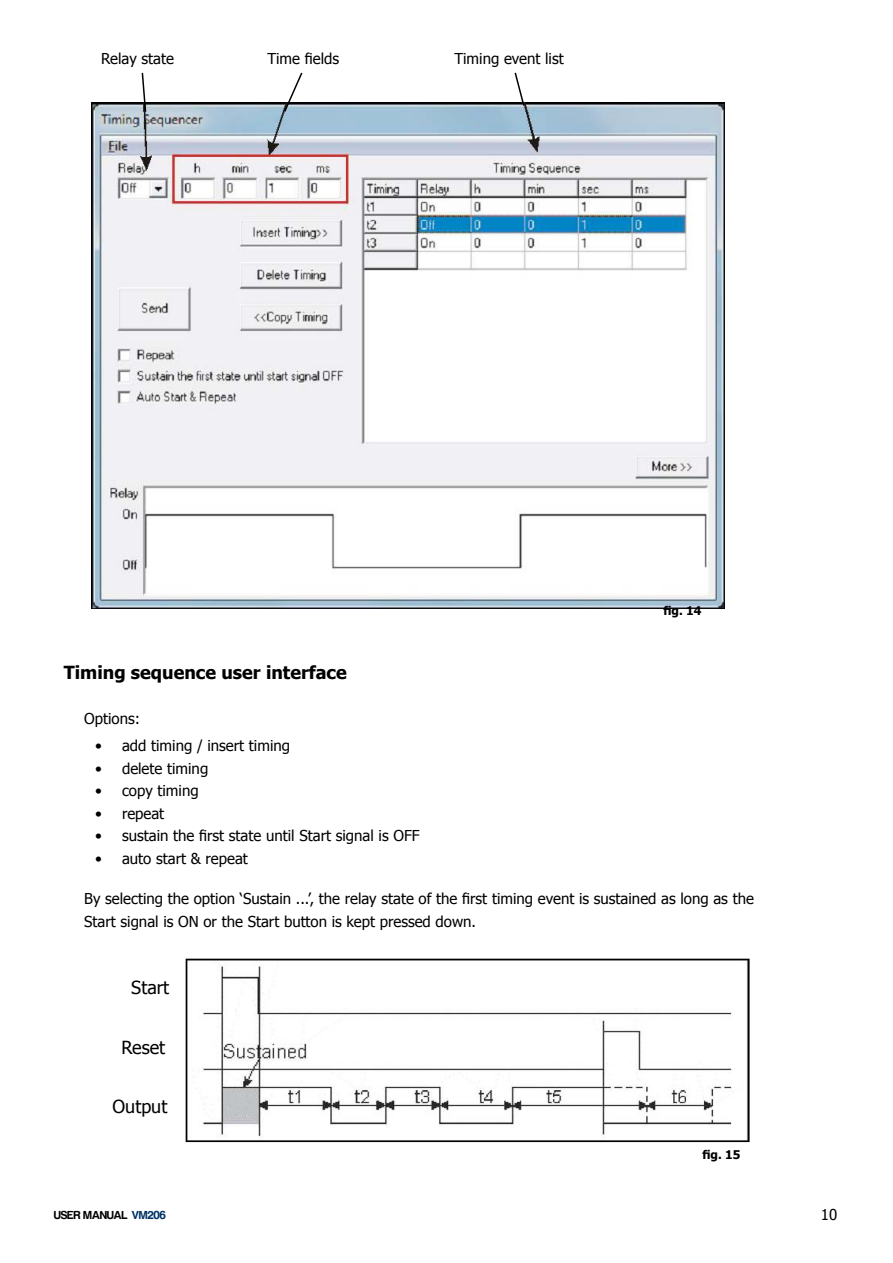
<style>
.page{position:relative;width:893px;height:1263px;background:#fff}
.page>*{position:absolute;margin:0;border:0;box-sizing:border-box;transform-origin:0 0}
.t1{font:700 18px "Tahoma";color:#000}
.t2{font:18px "Tahoma";color:#000}
.t3{font:15px/22.5px "Tahoma";color:#000}
.t4{font:12px "Harabara";color:#000}
.t5{font:700 12px "Tahoma";color:#000}
.s1{color:#036}
</style>
<div class="page">
<img style="left:91px;top:102px;width:633px;height:506px">
<img style="left:202px;top:962px;width:545px;height:175px">
<div style="left:186px;top:959px;width:564px;height:183px;border:2px solid #000"></div>
<svg style="left:513px;top:72px;width:13px;height:35px"></svg>
<svg style="left:283px;top:72px;width:21px;height:41px"></svg>
<svg style="left:141px;top:72px;width:6px;height:41px"></svg>
<p class="t3" style="left:101px;top:47px;width:74px">Relay state</p>
<p class="t3" style="left:267px;top:46px;width:73px">Time fields</p>
<p class="t3" style="left:454px;top:46px;width:111px">Timing event list</p>
<p class="t1" style="left:64px;top:660px;width:284px">Timing sequence user interface</p>
<p class="t3" style="left:84px;top:706px;width:57px">Options:</p>
<p class="t3" style="left:95px;top:734px;width:197px">• add timing / insert timing</p>
<p class="t3" style="left:95px;top:756px;width:115px">• delete timing</p>
<p class="t3" style="left:95px;top:779px;width:105px">• copy timing</p>
<p class="t3" style="left:95px;top:801px;width:71px">• repeat</p>
<p class="t3" style="left:95px;top:824px;width:326px">• sustain the first state until Start signal is OFF</p>
<p class="t3" style="left:95px;top:846px;width:154px">• auto start &amp; repeat</p>
<p class="t5" style="left:663px;top:602px;width:40px">fig. 14</p>
<p class="t3" style="left:84px;top:887px;width:671px">By selecting the option ‘Sustain ...’, the relay state of the first timing event is sustained as long as the<br>Start signal is ON or the Start button is kept pressed down.</p>
<p class="t2" style="left:131px;top:975px;width:39px">Start</p>
<p class="t2" style="left:121px;top:1035px;width:45px">Reset</p>
<p class="t2" style="left:113px;top:1094px;width:56px">Output</p>
<p class="t5" style="left:702px;top:1147px;width:40px">fig. 15</p>
<p class="t4" style="left:54px;top:1209px;width:114px">USER MANUAL <span class="s1">VM206</span></p>
<p class="t3" style="left:821px;top:1203px;width:18px">10</p>
</div>
